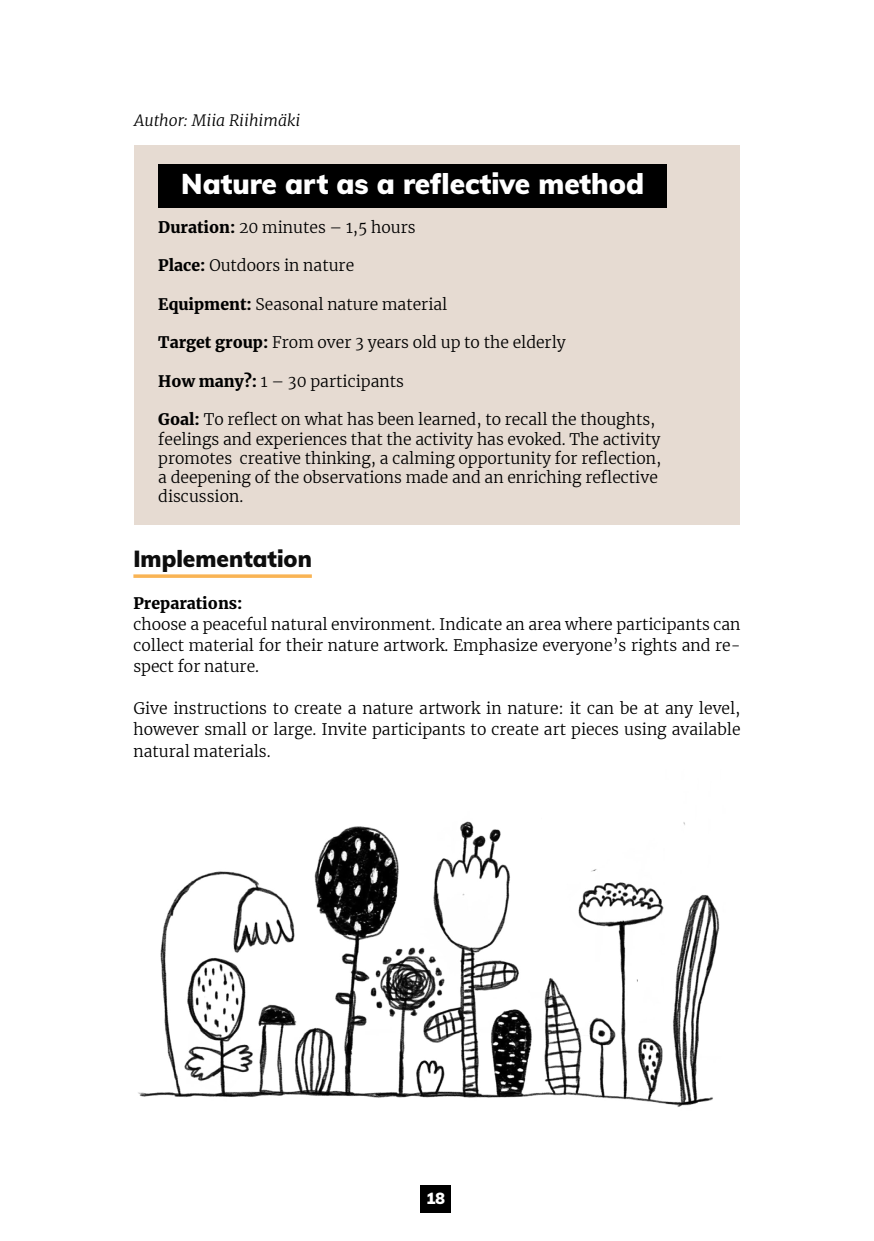
<style>
.page{position:relative;width:874px;height:1241px;background:#fff}
.page>*{position:absolute;margin:0;border:0;box-sizing:border-box;transform-origin:0 0}
.t1{font:900 28px "Mulish";color:#fff}
.H2_-_alleviivaus{font:900 22.75px "Mulish";color:#0d0d0d}
.Leipäteksti{font:300 15.75px/21px "Merriweather";color:#000;text-align:justify}
.Leipäteksti-2{font:italic 300 15.75px "Merriweather";color:#000}
.Leipäteksti-3{font:900 15.75px "Merriweather";color:#000}
.t2{font:900 15.75px "Mulish";color:#fff}
.s1{font-weight:900}
</style>
<div class="page">
<div style="left:420px;top:1184px;width:30px;height:28px;background:#000"></div>
<div style="left:134px;top:145px;width:605px;height:379px;background:#e6dbd2"></div>
<hr style="left:133px;top:574px;width:179px;height:3px;background:#f9b454">
<div style="left:158px;top:164px;width:508px;height:43px;background:#000"></div>
<img style="left:138px;top:821px;width:582px;height:286px">
<p class="Leipäteksti-2" style="left:134px;top:109px;width:168px">Author: Miia Riihimäki</p>
<p class="t1" style="left:181px;top:163px;width:464px">Nature art as a reflective method</p>
<p class="Leipäteksti" style="left:158px;top:216px;width:259px"><span class="s1">Duration:</span> 20 minutes – 1,5 hours</p>
<p class="Leipäteksti" style="left:158px;top:254px;width:197px"><span class="s1">Place:</span> Outdoors in nature</p>
<p class="Leipäteksti" style="left:158px;top:293px;width:290px"><span class="s1">Equipment:</span> Seasonal nature material</p>
<p class="Leipäteksti" style="left:158px;top:331px;width:409px"><span class="s1">Target group:</span> From over 3 years old up to the elderly</p>
<p class="Leipäteksti" style="left:158px;top:370px;width:247px"><span class="s1">How many?:</span> 1 – 30 participants</p>
<p class="Leipäteksti" style="left:158px;top:408px;width:498px"><span class="s1">Goal:</span> To reflect on what has been learned, to recall the thoughts,</p>
<p class="Leipäteksti" style="left:158px;top:428px;width:503px">feelings and experiences that the activity has evoked. The activity</p>
<p class="Leipäteksti" style="left:158px;top:447px;width:504px">promotes creative thinking, a calming opportunity for reflection,</p>
<p class="Leipäteksti" style="left:158px;top:466px;width:501px">a deepening of the observations made and an enriching reflective</p>
<p class="Leipäteksti" style="left:158px;top:485px;width:86px">discussion.</p>
<p class="H2_-_alleviivaus" style="left:133px;top:542px;width:180px">Implementation</p>
<p class="Leipäteksti-3" style="left:133px;top:592px;width:111px">Preparations:</p>
<p class="Leipäteksti" style="left:133px;top:613px;width:608px">choose a peaceful natural environment. Indicate an area where participants can collect material for their nature artwork. Emphasize everyone’s rights and re&shy;spect for nature.</p>
<p class="Leipäteksti" style="left:133px;top:697px;width:608px">Give instructions to create a nature artwork in nature: it can be at any level, however small or large. Invite participants to create art pieces using available natural materials.</p>
<p class="t2" style="left:426px;top:1186px;width:20px">18</p>
</div>
